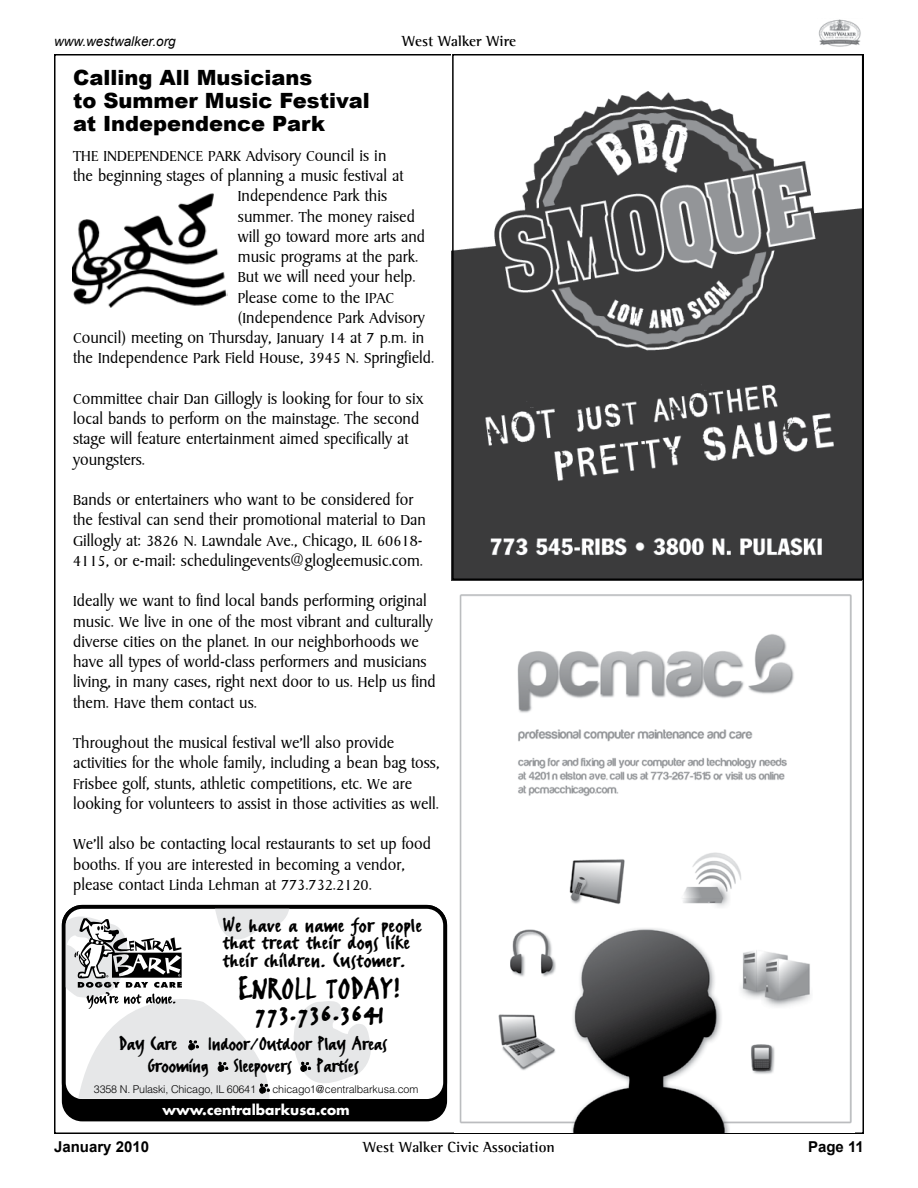
<style>
.page{position:relative;width:918px;height:1188px;background:#fff}
.page>*{position:absolute;margin:0;border:0;box-sizing:border-box;transform-origin:0 0}
.t1{font:34.95px "Erikrighthand";color:#000}
.t2{font:23.7px/17.5px "Erikrighthand";letter-spacing:.02em;color:#000}
.t3{font:22.2px/21.3px "Erikrighthand";color:#000}
.t4{font:900 21px/23.2px "Arial";color:#000}
.t5{font:300 17.25px/20.2px "Sydney";color:#000}
.t6{font:700 15px "Agfa Rotis Semi Serif";color:#000}
.t7{font:700 15px "Arial";color:#000}
.t8{font:700 13.8px "Futura Std";color:#fff}
.t9{font:italic 13.5px "Arial";color:#000}
.t10{font:300 10.8px "Helvetica";letter-spacing:-.02em;color:#000}
</style>
<div class="page">
<img style="left:818px;top:19px;width:43px;height:27px">
<img style="left:455px;top:91px;width:405px;height:486px">
<div style="left:452px;top:54px;width:411px;height:526px;border:2px solid #000"></div>
<img style="left:459px;top:594px;width:393px;height:538px">
<img style="left:72px;top:194px;width:155px;height:114px">
<div style="left:64px;top:907px;width:381px;height:212px;background:#000;border-radius:18px"></div>
<div style="left:62px;top:905px;width:385px;height:216px;border:4px solid #000;border-radius:18px"></div>
<div style="left:64px;top:907px;width:381px;height:194px;background:#fff;border-radius:18px"></div>
<div style="left:62px;top:905px;width:385px;height:198px;border:4px solid #000;border-radius:18px"></div>
<svg style="left:66px;top:909px;width:307px;height:190px"></svg>
<p class="t9" style="left:54px;top:32px;width:123px">www.westwalker.org</p>
<p class="t6" style="left:402px;top:32px;width:115px">West Walker Wire</p>
<p class="t4" style="left:73px;top:65px;width:298px">Calling All Musicians<br>to Summer Music Festival at Independence Park</p>
<p class="t5" style="left:73px;top:146px;width:315px">The Independence Park Advisory Council is in</p>
<p class="t5" style="left:73px;top:166px;width:332px">the beginning stages of planning a music festival at</p>
<p class="t5" style="left:238px;top:186px;width:151px">Independence Park this</p>
<p class="t5" style="left:238px;top:207px;width:179px">summer. The money raised</p>
<p class="t5" style="left:238px;top:227px;width:189px">will go toward more arts and</p>
<p class="t5" style="left:238px;top:247px;width:182px">music programs at the park.</p>
<p class="t5" style="left:238px;top:267px;width:179px">But we will need your help.</p>
<p class="t5" style="left:238px;top:288px;width:157px">Please come to the IPAC</p>
<p class="t5" style="left:238px;top:308px;width:188px">(Independence Park Advisory</p>
<p class="t5" style="left:73px;top:328px;width:353px">Council) meeting on Thursday, January 14 at 7 p.m. in</p>
<p class="t5" style="left:73px;top:348px;width:363px">the Independence Park Field House, 3945 N. Springfield.</p>
<p class="t5" style="left:73px;top:389px;width:352px">Committee chair Dan Gillogly is looking for four to six local bands to perform on the mainstage. The second stage will feature entertainment aimed specifically at youngsters.</p>
<p class="t5" style="left:73px;top:490px;width:354px">Bands or entertainers who want to be considered for the festival can send their promotional material to Dan Gillogly at: 3826 N. Lawndale Ave., Chicago, IL 60618- 4115, or e-mail: schedulingevents@glogleemusic.com.</p>
<p class="t5" style="left:73px;top:592px;width:364px">Ideally we want to find local bands performing original music. We live in one of the most vibrant and culturally diverse cities on the planet. In our neighborhoods we have all types of world-class performers and musicians living, in many cases, right next door to us. Help us find them. Have them contact us.</p>
<p class="t5" style="left:73px;top:733px;width:368px">Throughout the musical festival we’ll also provide activities for the whole family, including a bean bag toss, Frisbee golf, stunts, athletic competitions, etc. We are looking for volunteers to assist in those activities as well.</p>
<p class="t5" style="left:73px;top:835px;width:359px">We’ll also be contacting local restaurants to set up food booths. If you are interested in becoming a vendor, please contact Linda Lehman at 773.732.2120.</p>
<h2 class="t2" style="left:223px;top:916px;width:200px">We have a name for people that treat their dogs like their children. Customer.</h2>
<h1 class="t1" style="left:238px;top:968px;width:164px">ENROLL TODAY!</h1>
<h1 class="t1" style="left:254px;top:989px;width:132px">773.736.3641</h1>
<p class="t3" style="left:148px;top:1033px;width:241px;text-indent:60px">Indoor/Outdoor Play Areas<br>Grooming Sleepovers Parties</p>
<p class="t3" style="left:119px;top:1033px;width:59px">Day Care</p>
<p class="t10" style="left:94px;top:1082px;width:164px">3358 N. Pulaski, Chicago, IL 60641</p>
<p class="t10" style="left:272px;top:1082px;width:148px">chicago1@centralbarkusa.com</p>
<p class="t8" style="left:163px;top:1101px;width:189px">www.centralbarkusa.com</p>
<p class="t7" style="left:54px;top:1137px;width:97px">January 2010</p>
<p class="t6" style="left:363px;top:1138px;width:193px">West Walker Civic Association</p>
<p class="t7" style="left:808px;top:1137px;width:57px">Page 11</p>
</div>
